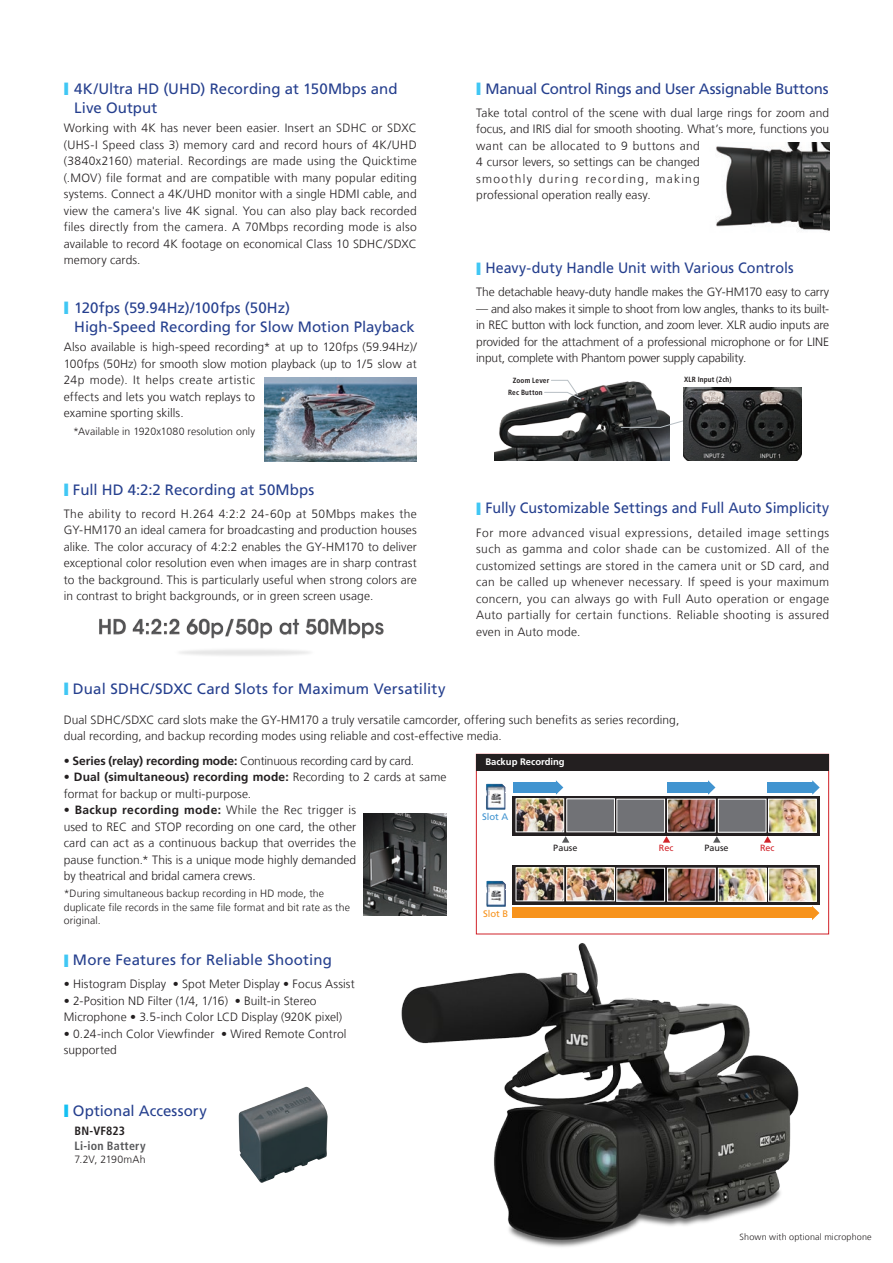
<style>
.page{position:relative;width:893px;height:1263px;background:#fff}
.page>*{position:absolute;margin:0;border:0;box-sizing:border-box;transform-origin:0 0}
.t1{font:15px/19.5px "Frutiger LT Com";letter-spacing:.005em;color:#253f8e}
.t2{font:15px "Frutiger LT Com";letter-spacing:.005em;color:#253f8e;scale:.95 1}
.t3{font:15px "Frutiger LT Com";letter-spacing:-.02em;color:#253f8e}
.t4{font:300 12px/16.5px "Frutiger LT Com";letter-spacing:.005em;color:#231f20}
.t5{font:300 12px "Frutiger LT Com";letter-spacing:-.015em;color:#231f20}
.t6{font:300 12px "Frutiger LT Com";letter-spacing:-.02em;color:#231f20}
.t7{font:700 condensed 12px/15px "Frutiger LT Com";letter-spacing:.02em;color:#57585a}
.t8{font:300 10.5px/13.5px "Frutiger LT Com";letter-spacing:.01em;color:#231f20}
.t9{font:700 9.45px "Frutiger";color:#fff}
.t10{font:9.45px "Frutiger";color:#4194d0}
.t11{font:9.45px "Frutiger";color:#f7931d}
.t12{font:300 9px "Frutiger LT Com";letter-spacing:.015em;color:#231f20}
.t13{font:9px "Frutiger";color:#231f20}
.t14{font:9px "Frutiger";color:#d1232a}
.t15{font:700 condensed 7.5px "Frutiger LT Com";letter-spacing:.025em;color:#231f20}
.s1{font-weight:700}
.s2{color:#231f20}
</style>
<div class="page">
<img style="left:99px;top:618px;width:285px;height:38px">
<img style="left:716px;top:142px;width:113px;height:89px">
<svg style="left:512px;top:796px;width:308px;height:39px;background:#413e3e"></svg>
<img style="left:486px;top:784px;width:19px;height:26px">
<img style="left:518px;top:800px;width:44px;height:30px">
<div style="left:516px;top:798px;width:48px;height:34px;border:1px solid #fff"></div>
<div style="left:567px;top:799px;width:47px;height:33px;background:#717276"></div>
<div style="left:566px;top:798px;width:49px;height:34px;border:1px solid #fff"></div>
<img style="left:669px;top:801px;width:45px;height:29px">
<div style="left:667px;top:799px;width:49px;height:33px;border:1px solid #fff"></div>
<div style="left:617px;top:799px;width:48px;height:33px;background:#717276"></div>
<div style="left:616px;top:799px;width:49px;height:33px;border:1px solid #fff"></div>
<div style="left:718px;top:799px;width:48px;height:33px;background:#717276"></div>
<div style="left:718px;top:799px;width:48px;height:33px;border:1px solid #fff"></div>
<img style="left:770px;top:801px;width:45px;height:29px">
<div style="left:768px;top:799px;width:49px;height:33px;border:1px solid #fff"></div>
<img style="left:486px;top:881px;width:20px;height:26px">
<svg style="left:512px;top:865px;width:308px;height:39px;background:#433f3f"></svg>
<img style="left:518px;top:869px;width:44px;height:30px">
<div style="left:516px;top:867px;width:48px;height:34px;border:1px solid #fff"></div>
<img style="left:568px;top:869px;width:45px;height:30px">
<div style="left:566px;top:867px;width:49px;height:34px;border:1px solid #fff"></div>
<img style="left:669px;top:870px;width:45px;height:29px">
<div style="left:667px;top:868px;width:49px;height:33px;border:1px solid #fff"></div>
<img style="left:618px;top:870px;width:45px;height:29px">
<div style="left:616px;top:868px;width:49px;height:33px;border:1px solid #fff"></div>
<img style="left:720px;top:870px;width:44px;height:29px">
<div style="left:718px;top:868px;width:48px;height:33px;border:1px solid #fff"></div>
<img style="left:770px;top:870px;width:45px;height:29px">
<div style="left:768px;top:868px;width:49px;height:33px;border:1px solid #fff"></div>
<div style="left:513px;top:908px;width:300px;height:10px;background:#f7931d"></div>
<svg style="left:812px;top:906px;width:7px;height:14px"></svg>
<svg style="left:562px;top:836px;width:7px;height:7px"></svg>
<svg style="left:663px;top:836px;width:7px;height:7px"></svg>
<svg style="left:713px;top:836px;width:7px;height:7px"></svg>
<svg style="left:764px;top:836px;width:7px;height:7px"></svg>
<div style="left:476px;top:754px;width:353px;height:17px;background:#231f20"></div>
<div style="left:513px;top:782px;width:44px;height:11px;background:#4194d0"></div>
<svg style="left:556px;top:780px;width:7px;height:15px"></svg>
<div style="left:667px;top:782px;width:42px;height:11px;background:#4194d0"></div>
<svg style="left:708px;top:780px;width:7px;height:15px"></svg>
<div style="left:767px;top:782px;width:47px;height:11px;background:#4194d0"></div>
<svg style="left:812px;top:780px;width:8px;height:15px"></svg>
<img style="left:363px;top:813px;width:84px;height:102px">
<img style="left:306px;top:927px;width:524px;height:320px">
<img style="left:238px;top:1087px;width:90px;height:96px">
<img style="left:495px;top:379px;width:175px;height:81px">
<svg style="left:544px;top:380px;width:37px;height:20px"></svg>
<svg style="left:620px;top:420px;width:63px;height:8px"></svg>
<img style="left:683px;top:387px;width:118px;height:73px">
<img style="left:265px;top:377px;width:152px;height:85px">
<p class="t1" style="left:74px;top:79px;width:325px">4K/Ultra HD (UHD) Recording at 150Mbps and<br>Live Output</p>
<p class="t4" style="left:64px;top:120px;width:354px;text-align:justify">Working with 4K has never been easier. Insert an SDHC or SDXC (UHS-I Speed class 3) memory card and record hours of 4K/UHD (3840x2160) material. Recordings are made using the Quicktime (.MOV) file format and are compatible with many popular editing systems. Connect a 4K/UHD monitor with a single HDMI cable, and view the camera's live 4K signal. You can also play back recorded files directly from the camera. A 70Mbps recording mode is also available to record 4K footage on economical Class 10 SDHC/SDXC memory cards.</p>
<p class="t1" style="left:74px;top:298px;width:342px">120fps (59.94Hz)/100fps (50Hz)<br>High-Speed Recording for Slow Motion Playback</p>
<p class="t4" style="left:64px;top:339px;width:354px">Also available is high-speed recording* at up to 120fps (59.94Hz)/ 100fps (50Hz) for smooth slow motion playback (up to 1/5 slow at 24p mode). It helps create artistic<br>effects and lets you watch replays to<br>examine sporting skills.</p>
<p class="t8" style="left:73px;top:424px;width:183px">*Available in 1920x1080 resolution only</p>
<p class="t1" style="left:73px;top:480px;width:243px">Full HD 4:2:2 Recording at 50Mbps</p>
<p class="t4" style="left:64px;top:505px;width:354px;text-align:justify">The ability to record H.264 4:2:2 24-60p at 50Mbps makes the GY-HM170 an ideal camera for broadcasting and production houses alike. The color accuracy of 4:2:2 enables the GY-HM170 to deliver exceptional color resolution even when images are in sharp contrast to the background. This is particularly useful when strong colors are in contrast to bright backgrounds, or in green screen usage.</p>
<p class="t1" style="left:73px;top:679px;width:374px">Dual SDHC/SDXC Card Slots for Maximum Versatility</p>
<p class="t3" style="left:485px;top:80px;width:345px">Manual Control Rings and User Assignable Buttons</p>
<p class="t4" style="left:476px;top:104px;width:354px">Take total control of the scene with dual large rings for zoom and focus, and IRIS dial for smooth shooting. What’s more, functions you want can be allocated to 9 buttons and<br>4 cursor levers, so settings can be changed<br>smoothly during recording, making<br>professional operation really easy.</p>
<p class="t2" style="left:485px;top:259px;width:326px">Heavy-duty Handle Unit with Various Controls</p>
<p class="t6" style="left:476px;top:285px;width:354px">The detachable heavy-duty handle makes the GY-HM170 easy to carry</p>
<p class="t4" style="left:476px;top:300px;width:354px;text-align:justify">— and also makes it simple to shoot from low angles, thanks to its built&shy;in REC button with lock function, and zoom lever. XLR audio inputs are provided for the attachment of a professional microphone or for LINE input, complete with Phantom power supply capability.</p>
<p class="t15" style="left:513px;top:376px;width:38px">Zoom Lever</p>
<p class="t15" style="left:508px;top:388px;width:36px">Rec Button</p>
<p class="t15" style="left:684px;top:375px;width:49px">XLR Input (2ch)</p>
<p class="t2" style="left:485px;top:499px;width:363px">Fully Customizable Settings and Full Auto Simplicity</p>
<p class="t4" style="left:476px;top:524px;width:354px;text-align:justify">For more advanced visual expressions, detailed image settings such as gamma and color shade can be customized. All of the customized settings are stored in the camera unit or SD card, and can be called up whenever necessary. If speed is your maximum concern, you can always go with Full Auto operation or engage Auto partially for certain functions. Reliable shooting is assured even in Auto mode.</p>
<p class="t4" style="left:64px;top:711px;width:617px">Dual SDHC/SDXC card slots make the GY-HM170 a truly versatile camcorder, offering such benefits as series recording, dual recording, and backup recording modes using reliable and cost-effective media.</p>
<p class="t5" style="left:64px;top:753px;width:352px"><span class="s1">• Series (relay) recording mode:</span> Continuous recording card by card.</p>
<p class="t4" style="left:64px;top:769px;width:384px"><span class="s1">• Dual (simultaneous) recording mode:</span> Recording to 2 cards at same format for backup or multi-purpose.</p>
<p class="t4" style="left:64px;top:802px;width:294px;text-align:justify"><span class="s1">• Backup recording mode:</span> While the Rec trigger is used to REC and STOP recording on one card, the other card can act as a continuous backup that overrides the pause function.* This is a unique mode highly demanded by theatrical and bridal camera crews.</p>
<p class="t8" style="left:64px;top:887px;width:288px">*During simultaneous backup recording in HD mode, the duplicate file records in the same file format and bit rate as the original.</p>
<p class="t1" style="left:73px;top:950px;width:261px">More Features for Reliable Shooting</p>
<p class="t4" style="left:64px;top:976px;width:292px">• Histogram Display • Spot Meter Display • Focus Assist</p>
<p class="t4" style="left:64px;top:992px;width:280px">• 2-Position ND Filter (1/4, 1/16) • Built-in Stereo<br>Microphone • 3.5-inch Color LCD Display (920K pixel)</p>
<p class="t4" style="left:64px;top:1025px;width:284px">• 0.24-inch Color Viewfinder • Wired Remote Control supported</p>
<p class="t1" style="left:73px;top:1101px;width:135px">Optional Accessory</p>
<p class="t7" style="left:75px;top:1123px;width:72px"><span class="s2">BN-VF823<br></span>Li-ion Battery</p>
<p class="t8" style="left:75px;top:1153px;width:73px">7.2V, 2190mAh</p>
<p class="t9" style="left:485px;top:757px;width:81px">Backup Recording</p>
<p class="t10" style="left:482px;top:811px;width:28px">Slot A</p>
<p class="t11" style="left:483px;top:908px;width:27px">Slot B</p>
<p class="t13" style="left:553px;top:843px;width:26px">Pause</p>
<p class="t14" style="left:659px;top:843px;width:16px">Rec</p>
<p class="t13" style="left:704px;top:843px;width:26px">Pause</p>
<p class="t14" style="left:760px;top:843px;width:16px">Rec</p>
<p class="t12" style="left:740px;top:1232px;width:134px">Shown with optional microphone</p>
</div>
